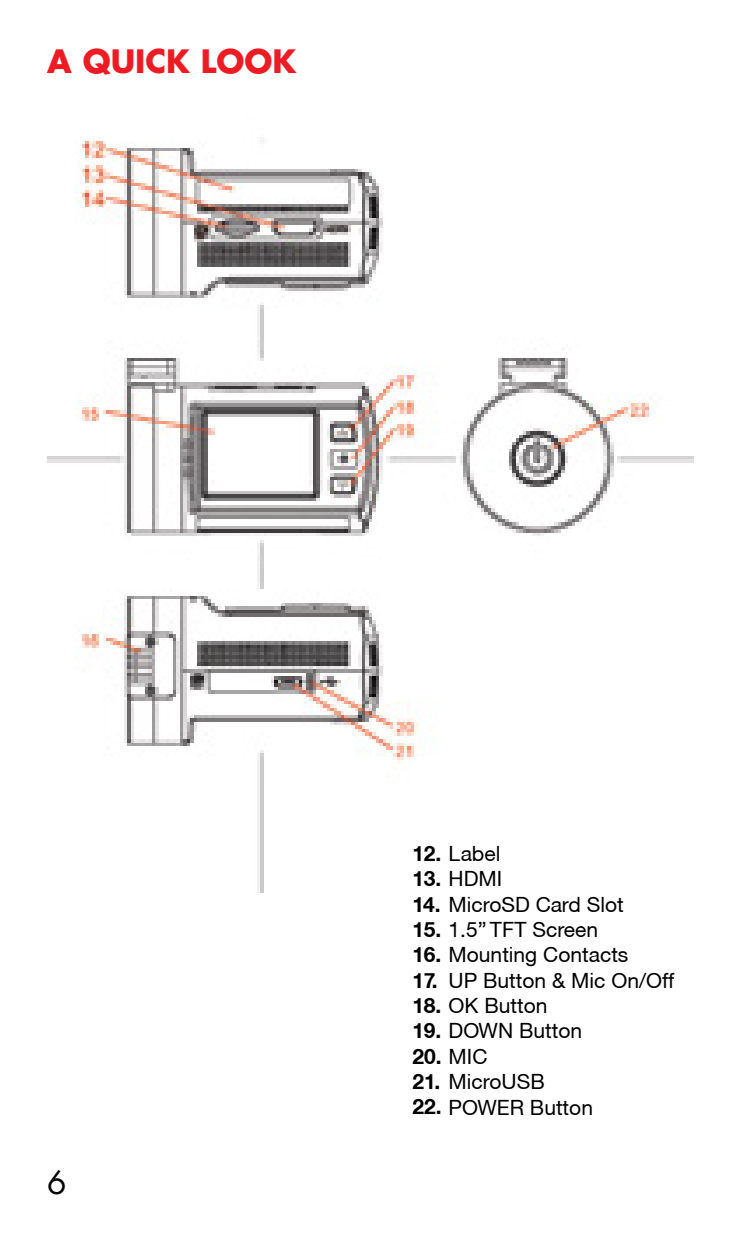
<style>
.page{position:relative;width:741px;height:1245px;background:#fff}
.page>*{position:absolute;margin:0;border:0;box-sizing:border-box;transform-origin:0 0}
.t1{font:700 31.5px "Futura LT";color:#ed1c24}
.t2{font:31.5px "Futura LT";color:#000}
.t3{font:21px/25.2px "Helvetica Neue CE";color:#000}
.t4{font:700 21px "Helvetica Neue CE";color:#000}
.s1{font-weight:700}
.s2{font-weight:400}
</style>
<div class="page">
<img style="left:47px;top:137px;width:646px;height:755px">
<h1 class="t1" style="left:47px;top:41px;width:250px">A QUICK LOOK</h1>
<h1 class="t2" style="left:47px;top:1162px;width:21px">6</h1>
<p class="t3" style="left:412px;top:841px;width:89px"><span class="s1">12.</span> Label</p>
<p class="t3" style="left:412px;top:866px;width:91px"><span class="s1">13.</span> HDMI</p>
<p class="t3" style="left:412px;top:891px;width:213px"><span class="s1">14.</span> MicroSD Card Slot</p>
<p class="t3" style="left:412px;top:917px;width:187px"><span class="s1">15.</span> 1.5” TFT Screen</p>
<p class="t3" style="left:412px;top:942px;width:217px"><span class="s1">16.</span> Mounting Contacts<br><span class="s1">17.</span></p>
<p class="t3" style="left:412px;top:993px;width:136px"><span class="s1">18.</span> OK Button</p>
<p class="t3" style="left:412px;top:1018px;width:171px"><span class="s1">19.</span> DOWN Button</p>
<p class="t4" style="left:412px;top:1043px;width:77px">20. <span class="s2">MIC</span></p>
<p class="t3" style="left:412px;top:1069px;width:134px"><span class="s1">21.</span> MicroUSB</p>
<p class="t3" style="left:412px;top:1094px;width:182px"><span class="s1">22.</span> POWER Button</p>
<p class="t3" style="left:448px;top:967px;width:227px">UP Button &amp; Mic On/Off</p>
</div>
